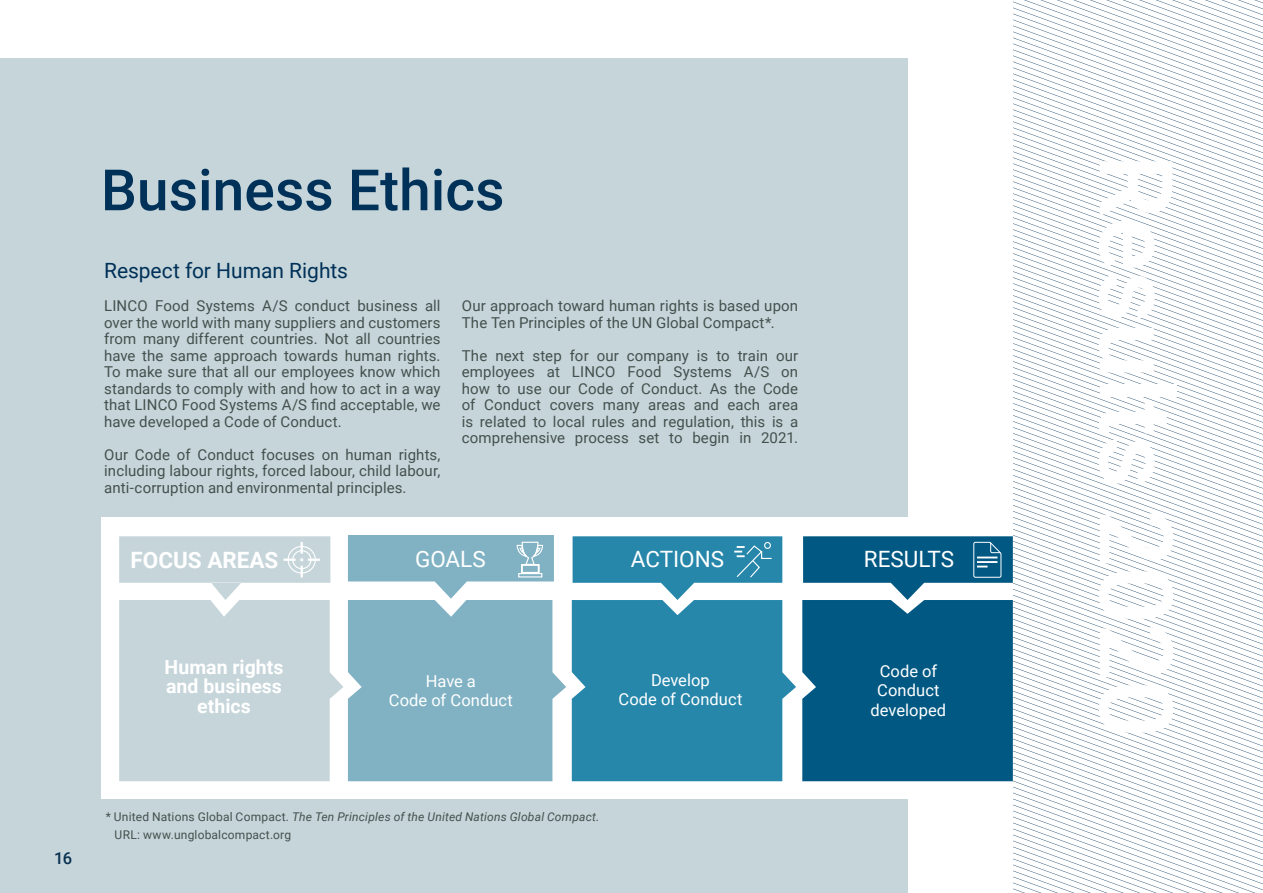
<style>
.page{position:relative;width:1263px;height:893px;background:#fff}
.page>*{position:absolute;margin:0;border:0;box-sizing:border-box;transform-origin:0 0}
.t1{font:500 102px "Roboto";letter-spacing:-.01em;color:#fff}
.t2{font:500 57px "Roboto";color:#003158}
.t3{font:22.5px "Roboto";color:#fff}
.t4{font:700 22.5px "Roboto";color:#fff}
.t5{font:21px "Roboto";color:#003158}
.t6{font:700 19.5px/19.5px "Roboto";color:#fff;text-align:center}
.t7{font:16.5px/19.5px "Roboto";letter-spacing:.005em;color:#fff;text-align:center}
.t8{font:500 16.5px "Roboto";color:#093152}
.t9{font:15px/16.5px "Roboto";letter-spacing:.005em;color:#43504d;text-align:justify}
.t10{font:12px/18px "Roboto";letter-spacing:.02em;color:#43504d}
.s1{font-style:italic}
</style>
<div class="page">
<div style="left:0;top:59px;width:907px;height:834px;background:#c6d5da"></div>
<div style="left:101px;top:517px;width:840px;height:281px;background:#fff"></div>
<svg style="left:1013px;top:0;width:250px;height:893px"></svg>
<svg style="left:119px;top:535px;width:447px;height:246px;background:#b0ccd6"></svg>
<svg style="left:572px;top:536px;width:224px;height:245px;background:#4296b5"></svg>
<svg style="left:802px;top:536px;width:211px;height:245px;background:#15658c"></svg>
<h2 class="t2" style="left:101px;top:150px;width:405px">Business Ethics</h2>
<h3 class="t5" style="left:104px;top:256px;width:245px">Respect for Human Rights</h3>
<p class="t9" style="left:104px;top:297px;width:338px">LINCO Food Systems A/S conduct business all over the world with many suppliers and customers from many different countries. Not all countries have the same approach towards human rights.<br>To make sure that all our employees know which standards to comply with and how to act in a way that LINCO Food Systems A/S find acceptable, we have developed a Code of Conduct.</p>
<p class="t9" style="left:104px;top:446px;width:338px">Our Code of Conduct focuses on human rights, including labour rights, forced labour, child labour, anti-corruption and environmental principles.</p>
<p class="t9" style="left:462px;top:297px;width:338px">Our approach toward human rights is based upon<br>The Ten Principles of the UN Global Compact*.</p>
<p class="t9" style="left:462px;top:347px;width:338px">The next step for our company is to train our employees at LINCO Food Systems A/S on how to use our Code of Conduct. As the Code of Conduct covers many areas and each area is related to local rules and regulation, this is a comprehensive process set to begin in 2021.</p>
<h3 class="t4" style="left:131px;top:544px;width:149px">FOCUS AREAS</h3>
<h3 class="t3" style="left:415px;top:543px;width:72px">GOALS</h3>
<h3 class="t3" style="left:631px;top:544px;width:95px">ACTIONS</h3>
<h3 class="t3" style="left:864px;top:544px;width:92px">RESULTS</h3>
<h3 class="t6" style="left:165px;top:656px;width:121px">Human rights and business ethics</h3>
<p class="t7" style="left:389px;top:670px;width:125px">Have a<br>Code of Conduct</p>
<p class="t7" style="left:871px;top:661px;width:77px">Code of<br>Conduct developed</p>
<p class="t7" style="left:618px;top:670px;width:125px">Develop<br>Code of Conduct</p>
<p class="t8" style="left:54px;top:847px;width:19px">16</p>
<p class="t10" style="left:115px;top:807px;width:486px;text-indent:-9px">* United Nations Global Compact. <span class="s1">The Ten Principles of the United Nations Global Compact</span>.<br>URL: www.unglobalcompact.org</p>
<h1 class="t1" style="left:1207px;top:154px;width:586px;rotate:90deg">Results 2020</h1>
</div>
